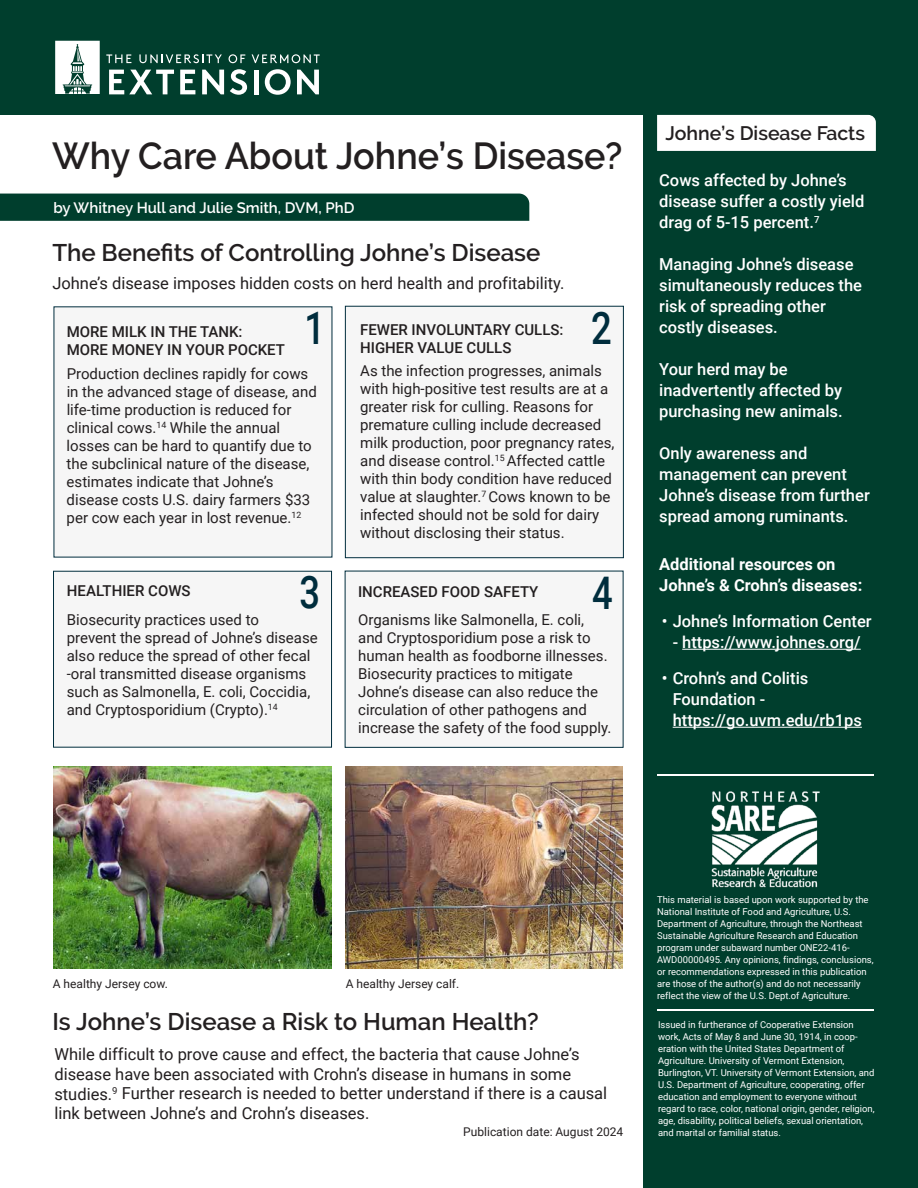
<style>
.page{position:relative;width:918px;height:1188px;background:#fff}
.page>*{position:absolute;margin:0;border:0;box-sizing:border-box;transform-origin:0 0}
.t1{font:500 45px "Roboto";color:#002d3d;scale:.81 1}
.t2{font:600 37.5px "Raleway";color:#231f20;scale:.96 1}
.t3{font:600 24px "Raleway";color:#231f20}
.t4{font:600 19.5px "Raleway";color:#231f20}
.t5{font:500 16.5px/21px "Roboto";color:#fff}
.t6{font:16.5px/19.5px "Roboto";color:#231f20}
.t7{font:700 16.5px/21px "Roboto";color:#fff}
.t8{font:15px/18px "Roboto";color:#231f20}
.t9{font:500 15px/18px "Roboto";color:#231f20}
.t10{font:600 15px "Raleway";color:#fff}
.t11{font:12px "Roboto";color:#231f20}
.t12{font:9.45px/12px "Roboto";color:#fff}
.s1{font-weight:500}
</style>
<div class="page">
<div style="left:644px;top:0;width:274px;height:1188px;background:#003e2d"></div>
<div style="left:0;top:0;width:650px;height:115px;background:#003e2d"></div>
<svg style="left:229px;top:54px;width:16px;height:9px"></svg>
<svg style="left:252px;top:54px;width:68px;height:9px"></svg>
<svg style="left:55px;top:41px;width:45px;height:53px;background:#d1dcd9"></svg>
<div style="left:0;top:194px;width:529px;height:27px;background:#003e2d"></div>
<svg style="left:109px;top:70px;width:65px;height:24px"></svg>
<svg style="left:180px;top:70px;width:15px;height:24px"></svg>
<svg style="left:202px;top:70px;width:22px;height:24px"></svg>
<svg style="left:230px;top:69px;width:17px;height:26px"></svg>
<hr style="left:254px;top:70px;width:4px;height:24px;background:#fff">
<svg style="left:265px;top:69px;width:26px;height:26px"></svg>
<svg style="left:297px;top:70px;width:22px;height:24px"></svg>
<svg style="left:106px;top:54px;width:25px;height:9px"></svg>
<svg style="left:139px;top:54px;width:83px;height:9px"></svg>
<div style="left:54px;top:307px;width:278px;height:250px;background:#f6f6f6"></div>
<div style="left:345px;top:306px;width:279px;height:252px;background:#f6f6f6;border:1px solid #002d3d"></div>
<div style="left:53px;top:571px;width:279px;height:176px;background:#f6f6f6;border:1px solid #002d3d"></div>
<div style="left:345px;top:571px;width:278px;height:177px;background:#f6f6f6;border:1px solid #002d3d"></div>
<img style="left:53px;top:767px;width:278px;height:201px">
<img style="left:345px;top:767px;width:278px;height:201px">
<hr style="left:657px;top:774px;width:217px;height:2px;background:#fff">
<hr style="left:682px;top:649px;width:179px;height:1px;background:#fff">
<hr style="left:673px;top:727px;width:189px;height:1px;background:#fff">
<div style="left:657px;top:115px;width:219px;height:36px;background:#fff"></div>
<hr style="left:657px;top:1009px;width:217px;height:2px;background:#fff">
<img style="left:711px;top:791px;width:109px;height:97px">
<h1 class="t2" style="left:52px;top:134px;width:596px">Why Care About Johne’s Disease?</h1>
<p class="t10" style="left:54px;top:199px;width:303px">by Whitney Hull and Julie Smith, DVM, PhD</p>
<h2 class="t3" style="left:52px;top:239px;width:490px">The Benefits of Controlling Johne’s Disease</h2>
<p class="t6" style="left:52px;top:272px;width:514px">Johne’s disease imposes hidden costs on herd health and profitability.</p>
<p class="t9" style="left:67px;top:322px;width:220px">MORE MILK IN THE TANK:<br>MORE MONEY IN YOUR POCKET</p>
<p class="t1" style="left:591px;top:296px;width:27px">2</p>
<p class="t8" style="left:360px;top:361px;width:256px">As the infection progresses, animals with high-positive test results are at a greater risk for culling. Reasons for premature culling include decreased milk production, poor pregnancy rates, and disease control.<sup>15</sup> Affected cattle with thin body condition have reduced value at slaughter.<sup>7</sup> Cows known to be infected should not be sold for dairy without disclosing their status.</p>
<p class="t1" style="left:305px;top:296px;width:27px">1</p>
<p class="t8" style="left:67px;top:364px;width:252px">Production declines rapidly for cows in the advanced stage of disease, and life-time production is reduced for clinical cows.<sup>14</sup> While the annual losses can be hard to quantify due to the subclinical nature of the disease, estimates indicate that Johne’s disease costs U.S. dairy farmers $33 per cow each year in lost revenue.<sup>12</sup></p>
<p class="t9" style="left:360px;top:320px;width:205px">FEWER INVOLUNTARY CULLS:<br>HIGHER VALUE CULLS</p>
<p class="t1" style="left:299px;top:561px;width:27px">3</p>
<p class="t8" style="left:67px;top:576px;width:194px;line-height:29px"><span class="s1">HEALTHIER COWS<br></span>Biosecurity practices used to</p>
<p class="t8" style="left:67px;top:628px;width:252px">prevent the spread of Johne’s disease also reduce the spread of other fecal -oral transmitted disease organisms such as Salmonella, E. coli, Coccidia, and Cryptosporidium (Crypto).<sup>14</sup></p>
<p class="t1" style="left:592px;top:561px;width:27px">4</p>
<p class="t8" style="left:358px;top:576px;width:228px;line-height:28.3px"><span class="s1">INCREASED FOOD SAFETY<br></span>Organisms like Salmonella, E. coli,</p>
<p class="t8" style="left:358px;top:628px;width:255px">and Cryptosporidium pose a risk to human health as foodborne illnesses.<br>Biosecurity practices to mitigate Johne’s disease can also reduce the circulation of other pathogens and increase the safety of the food supply.</p>
<h3 class="t4" style="left:665px;top:122px;width:201px">Johne’s Disease Facts</h3>
<p class="t5" style="left:659px;top:169px;width:207px">Cows affected by Johne’s disease suffer a costly yield drag of 5-15 percent.<sup>7</sup></p>
<p class="t5" style="left:659px;top:253px;width:204px">Managing Johne’s disease simultaneously reduces the risk of spreading other costly diseases.</p>
<p class="t5" style="left:659px;top:358px;width:185px">Your herd may be inadvertently affected by purchasing new animals.</p>
<p class="t5" style="left:659px;top:442px;width:212px">Only awareness and management can prevent<br>Johne’s disease from further spread among ruminants.</p>
<h2 class="t7" style="left:659px;top:553px;width:205px">Additional resources on<br>Johne’s &amp; Crohn’s diseases:</h2>
<p class="t5" style="left:662px;top:610px;width:211px">• Johne’s Information Center</p>
<p class="t5" style="left:673px;top:631px;width:190px">- https://www.johnes.org/</p>
<p class="t5" style="left:673px;top:667px;width:191px;text-indent:-11px">• Crohn’s and Colitis<br>Foundation - https://go.uvm.edu/rb1ps</p>
<p class="t11" style="left:53px;top:975px;width:117px">A healthy Jersey cow.</p>
<p class="t11" style="left:346px;top:975px;width:115px">A healthy Jersey calf.</p>
<p class="t3" style="left:53px;top:1008px;width:488px">Is Johne’s Disease a Risk to Human Health?</p>
<p class="t6" style="left:54px;top:1044px;width:554px">While difficult to prove cause and effect, the bacteria that cause Johne’s disease have been associated with Crohn’s disease in humans in some studies.<sup>9</sup> Further research is needed to better understand if there is a causal link between Johne’s and Crohn’s diseases.</p>
<p class="t11" style="left:463px;top:1124px;width:162px">Publication date: August 2024</p>
<p class="t12" style="left:657px;top:894px;width:218px">This material is based upon work supported by the National Institute of Food and Agriculture, U.S.<br>Department of Agriculture, through the Northeast Sustainable Agriculture Research and Education program under subaward number ONE22-416- AWD00000495. Any opinions, findings, conclusions, or recommendations expressed in this publication are those of the author(s) and do not necessarily reflect the view of the U.S. Dept.of Agriculture.</p>
<p class="t12" style="left:658px;top:1018px;width:218px">Issued in furtherance of Cooperative Extension work, Acts of May 8 and June 30, 1914, in coop&shy;eration with the United States Department of Agriculture. University of Vermont Extension, Burlington, VT. University of Vermont Extension, and U.S. Department of Agriculture, cooperating, offer education and employment to everyone without regard to race, color, national origin, gender, religion, age, disability, political beliefs, sexual orientation, and marital or familial status.</p>
</div>
